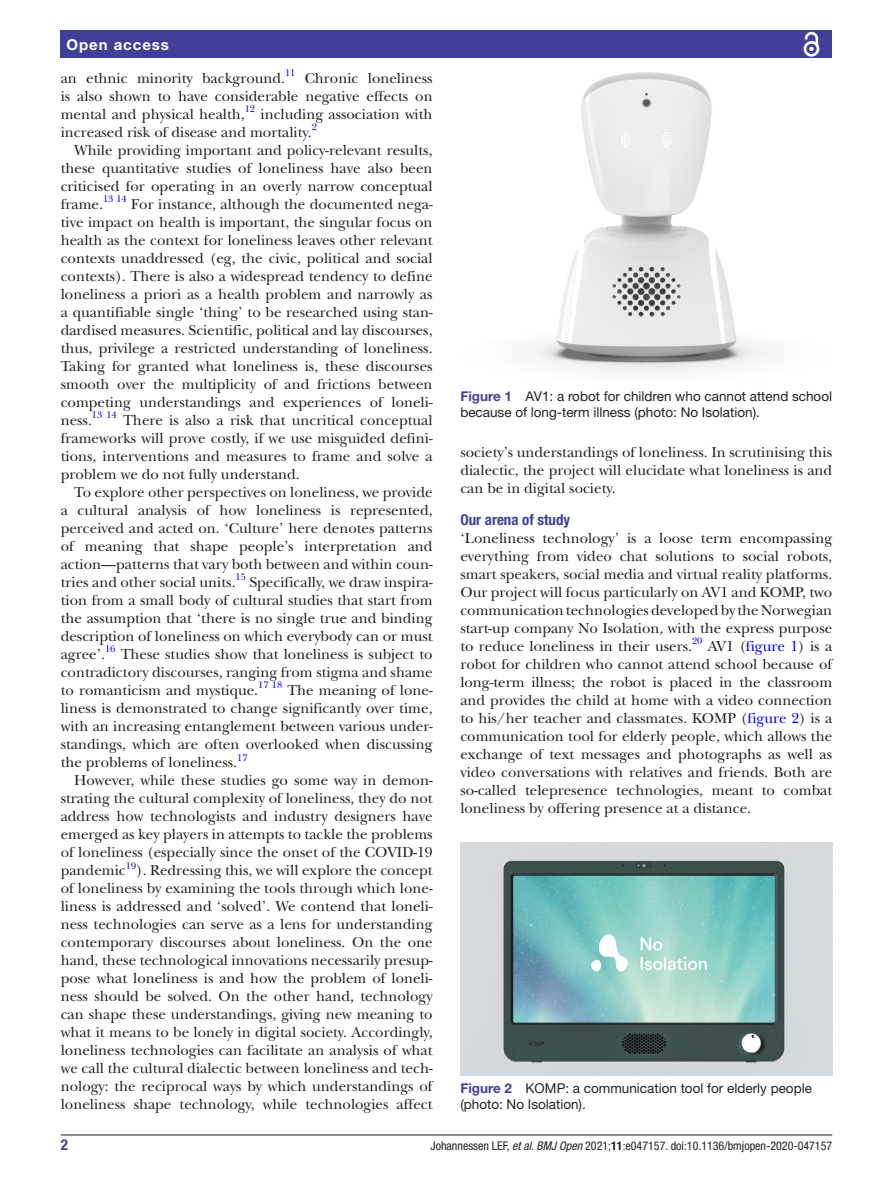
<style>
.page{position:relative;width:893px;height:1191px;background:#fff}
.page>*{position:absolute;margin:0;border:0;box-sizing:border-box;transform-origin:0 0}
.t1{font:15px/18px "New Baskerville";color:#231f20;text-align:justify}
.t2{font:700 condensed 15px "Helvetica Neue LT Std";color:#414099}
.t3{font:700 15px "Helvetica Neue LT Std";letter-spacing:.065em;color:#fff}
.t4{font:13.5px/16.2px "Helvetica Neue LT Std";color:#231f20}
.t5{font:condensed 12px "Helvetica Neue LT Std";color:#231f20}
.t6{font:9.9px "New Baskerville";color:#00f}
.s1{font-weight:700;color:#414099}
.s2{color:#00f}
.s3{font-style:italic}
.s4{font-weight:700}
</style>
<div class="page">
<hr style="left:61px;top:1134px;width:771px;height:1px;background:#231f20">
<div style="left:61px;top:31px;width:771px;height:27px;background:#414099"></div>
<svg style="left:803px;top:31px;width:17px;height:26px"></svg>
<img style="left:526px;top:73px;width:243px;height:299px">
<img style="left:460px;top:843px;width:372px;height:232px">
<p class="t3" style="left:66px;top:35px;width:104px">Open access</p>
<p class="t1" style="left:61px;top:69px;width:226px">an ethnic minority background.</p>
<p class="t6" style="left:285px;top:67px;width:12px">11</p>
<p class="t1" style="left:61px;top:69px;width:373px;text-indent:244px">Chronic loneliness is also shown to have considerable negative effects on mental and physical health,</p>
<p class="t6" style="left:245px;top:103px;width:12px">12</p>
<p class="t1" style="left:61px;top:105px;width:373px;text-indent:200px">including association with increased risk of disease and mortality.</p>
<p class="t6" style="left:312px;top:121px;width:7px">2</p>
<p class="t1" style="left:61px;top:141px;width:373px;text-indent:13px">While providing important and policy-relevant results, these quantitative studies of loneliness have also been criticised for operating in an overly narrow conceptual frame.</p>
<p class="t6" style="left:103px;top:193px;width:25px">13 14</p>
<p class="t1" style="left:61px;top:195px;width:373px;text-indent:70px">For instance, although the documented nega&shy;tive impact on health is important, the singular focus on health as the context for loneliness leaves other relevant contexts unaddressed (eg, the civic, political and social contexts). There is also a widespread tendency to define loneliness a priori as a health problem and narrowly as a quantifiable single ‘thing’ to be researched using stan&shy;dardised measures. Scientific, political and lay discourses, thus, privilege a restricted understanding of loneliness.<br>Taking for granted what loneliness is, these discourses smooth over the multiplicity of and frictions between competing understandings and experiences of loneli&shy;ness.</p>
<p class="t6" style="left:92px;top:409px;width:26px">13 14</p>
<p class="t1" style="left:61px;top:411px;width:373px;text-indent:62px">There is also a risk that uncritical conceptual frameworks will prove costly, if we use misguided defini&shy;tions, interventions and measures to frame and solve a problem we do not fully understand.</p>
<p class="t1" style="left:61px;top:483px;width:373px;text-indent:14px">To explore other perspectives on loneliness, we provide a cultural analysis of how loneliness is represented, perceived and acted on. ‘Culture’ here denotes patterns of meaning that shape people’s interpretation and action—patterns that vary both between and within coun&shy;tries and other social units.</p>
<p class="t6" style="left:236px;top:571px;width:12px">15</p>
<p class="t1" style="left:61px;top:573px;width:373px;text-indent:189px">Specifically, we draw inspira&shy;tion from a small body of cultural studies that start from the assumption that ‘there is no single true and binding description of loneliness on which everybody can or must agree’.</p>
<p class="t6" style="left:105px;top:643px;width:12px">16</p>
<p class="t1" style="left:61px;top:645px;width:373px;text-indent:60px">These studies show that loneliness is subject to contradictory discourses, ranging from stigma and shame to romanticism and mystique.</p>
<p class="t6" style="left:258px;top:679px;width:26px">17 18</p>
<p class="t1" style="left:61px;top:681px;width:373px;text-indent:227px">The meaning of lone&shy;liness is demonstrated to change significantly over time, with an increasing entanglement between various under&shy;standings, which are often overlooked when discussing the problems of loneliness.</p>
<p class="t6" style="left:237px;top:751px;width:12px">17</p>
<p class="t1" style="left:61px;top:771px;width:373px;text-indent:14px">However, while these studies go some way in demon&shy;strating the cultural complexity of loneliness, they do not address how technologists and industry designers have emerged as key players in attempts to tackle the problems of loneliness (especially since the onset of the COVID-19 pandemic</p>
<p class="t6" style="left:126px;top:859px;width:12px">19</p>
<p class="t1" style="left:61px;top:861px;width:373px;text-indent:75px">). Redressing this, we will explore the concept of loneliness by examining the tools through which lone&shy;liness is addressed and ‘solved’. We contend that loneli&shy;ness technologies can serve as a lens for understanding contemporary discourses about loneliness. On the one hand, these technological innovations necessarily presup&shy;pose what loneliness is and how the problem of loneli&shy;ness should be solved. On the other hand, technology can shape these understandings, giving new meaning to what it means to be lonely in digital society. Accordingly, loneliness technologies can facilitate an analysis of what we call the cultural dialectic between loneliness and tech&shy;nology: the reciprocal ways by which understandings of loneliness shape technology, while technologies affect</p>
<p class="t4" style="left:460px;top:388px;width:373px"><span class="s1">Figure 1</span> AV1: a robot for children who cannot attend school because of long-term illness (photo: No Isolation).</p>
<p class="t1" style="left:460px;top:443px;width:373px">society’s understandings of loneliness. In scrutinising this dialectic, the project will elucidate what loneliness is and can be in digital society.</p>
<p class="t2" style="left:460px;top:510px;width:111px">Our arena of study</p>
<p class="t1" style="left:460px;top:529px;width:373px">‘Loneliness technology’ is a loose term encompassing everything from video chat solutions to social robots, smart speakers, social media and virtual reality platforms.<br>Our project will focus particularly on AV1 and KOMP, two communication technologies developed by the Norwegian start-up company No Isolation, with the express purpose to reduce loneliness in their users.<sup>20</sup> AV1 (<span class="s2">figure 1</span>) is a robot for children who cannot attend school because of long-term illness; the robot is placed in the classroom and provides the child at home with a video connection to his/her teacher and classmates. KOMP (<span class="s2">figure 2</span>) is a communication tool for elderly people, which allows the exchange of text messages and photographs as well as video conversations with relatives and friends. Both are so-called telepresence technologies, meant to combat loneliness by offering presence at a distance.</p>
<p class="t4" style="left:460px;top:1080px;width:353px"><span class="s1">Figure 2</span> KOMP: a communication tool for elderly people (photo: No Isolation).</p>
<p class="t2" style="left:61px;top:1135px;width:9px">2</p>
<p class="t5" style="left:431px;top:1138px;width:403px">Johannessen LEF, <span class="s3">et al</span>. <span class="s3">BMJ Open</span> 2021;<span class="s4">11</span>:e047157. doi:10.1136/bmjopen-2020-047157</p>
</div>
